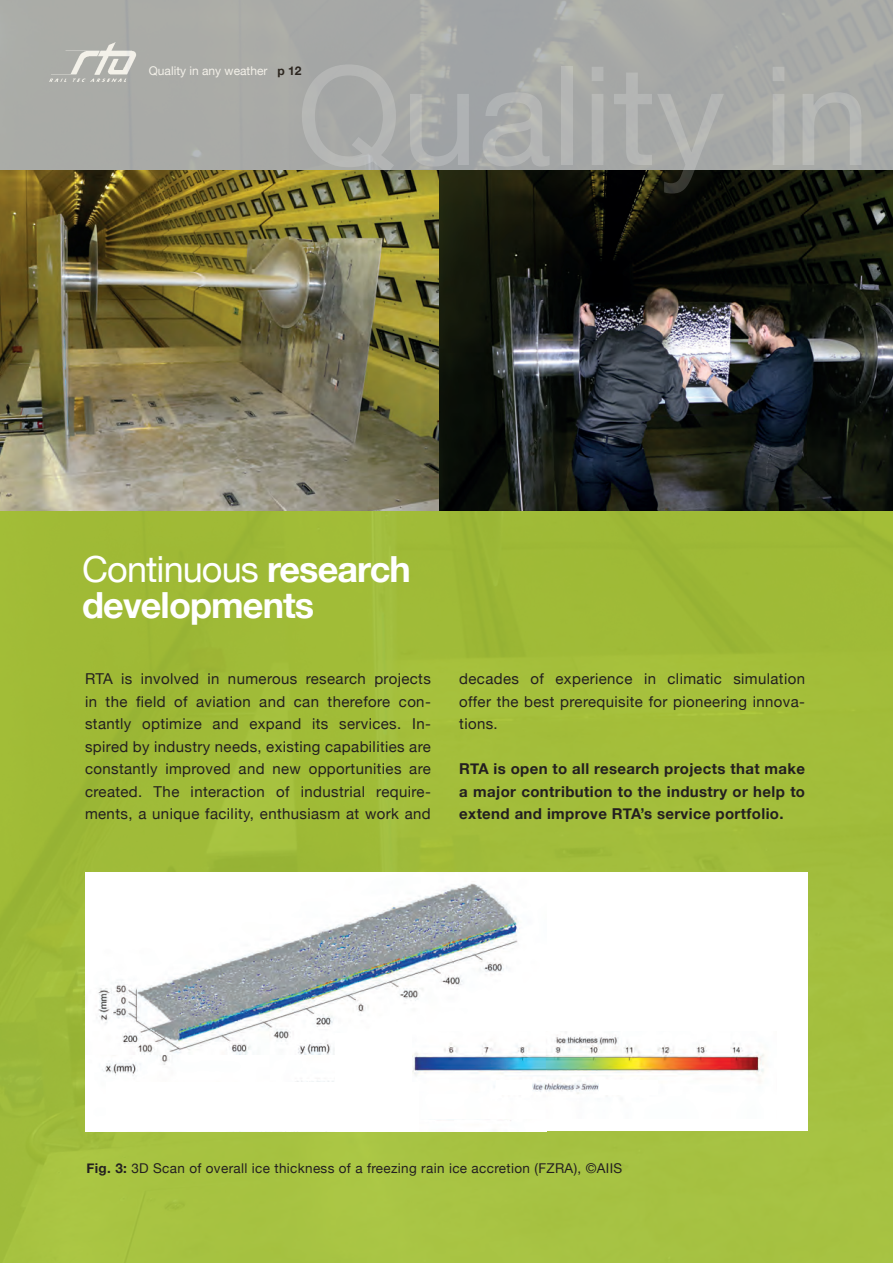
<style>
.page{position:relative;width:893px;height:1263px;background:#fff}
.page>*{position:absolute;margin:0;border:0;box-sizing:border-box;transform-origin:0 0}
.t1{font:700 36px/36px "Helvetica Neue";letter-spacing:-.025em;color:#fff}
.t2{font:15px/22.5px "Helvetica Neue";letter-spacing:.025em;color:#231f20;text-align:justify}
.t3{font:700 15px/22.5px "Helvetica Neue";letter-spacing:.025em;color:#231f20;text-align:justify}
.t4{font:13.5px "Helvetica Neue";letter-spacing:.025em;color:#231f20}
.t5{font:12px "Helvetica Neue";color:#fff}
.s1{font-weight:700;color:#231f20}
.s2{font-weight:400}
.s3{font-weight:700}
</style>
<div class="page">
<img style="left:0;top:0;width:893px;height:1263px">
<img style="left:0;top:170px;width:893px;height:340px">
<div style="left:85px;top:872px;width:723px;height:259px;background:#fff"></div>
<img style="left:98px;top:883px;width:422px;height:238px">
<img style="left:362px;top:1031px;width:403px;height:87px">
<div style="left:106px;top:1082px;width:312px;height:49px;background:#fff"></div>
<div style="left:335px;top:1033px;width:76px;height:98px;background:#fff"></div>
<div style="left:496px;top:1080px;width:36px;height:15px;background:#fff"></div>
<div style="left:599px;top:1080px;width:59px;height:15px;background:#fff"></div>
<p class="t5" style="left:149px;top:62px;width:154px">Quality in any weather <span class="s1">p 12</span></p>
<h1 class="t1" style="left:82px;top:552px;width:330px"><span class="s2">Continuous</span> research developments</h1>
<p class="t2" style="left:85px;top:668px;width:347px">RTA is involved in numerous research projects in the field of aviation and can therefore con&shy;stantly optimize and expand its services. In&shy;spired by industry needs, existing capabilities are constantly improved and new opportunities are created. The interaction of industrial require&shy;ments, a unique facility, enthusiasm at work and</p>
<p class="t2" style="left:459px;top:668px;width:347px">decades of experience in climatic simulation offer the best prerequisite for pioneering innova&shy;tions.</p>
<p class="t3" style="left:459px;top:758px;width:347px">RTA is open to all research projects that make a major contribution to the industry or help to extend and improve RTA’s service portfolio.</p>
<p class="t4" style="left:86px;top:1158px;width:537px"><span class="s3">Fig. 3:</span> 3D Scan of overall ice thickness of a freezing rain ice accretion (FZRA), ©AIIS</p>
</div>
